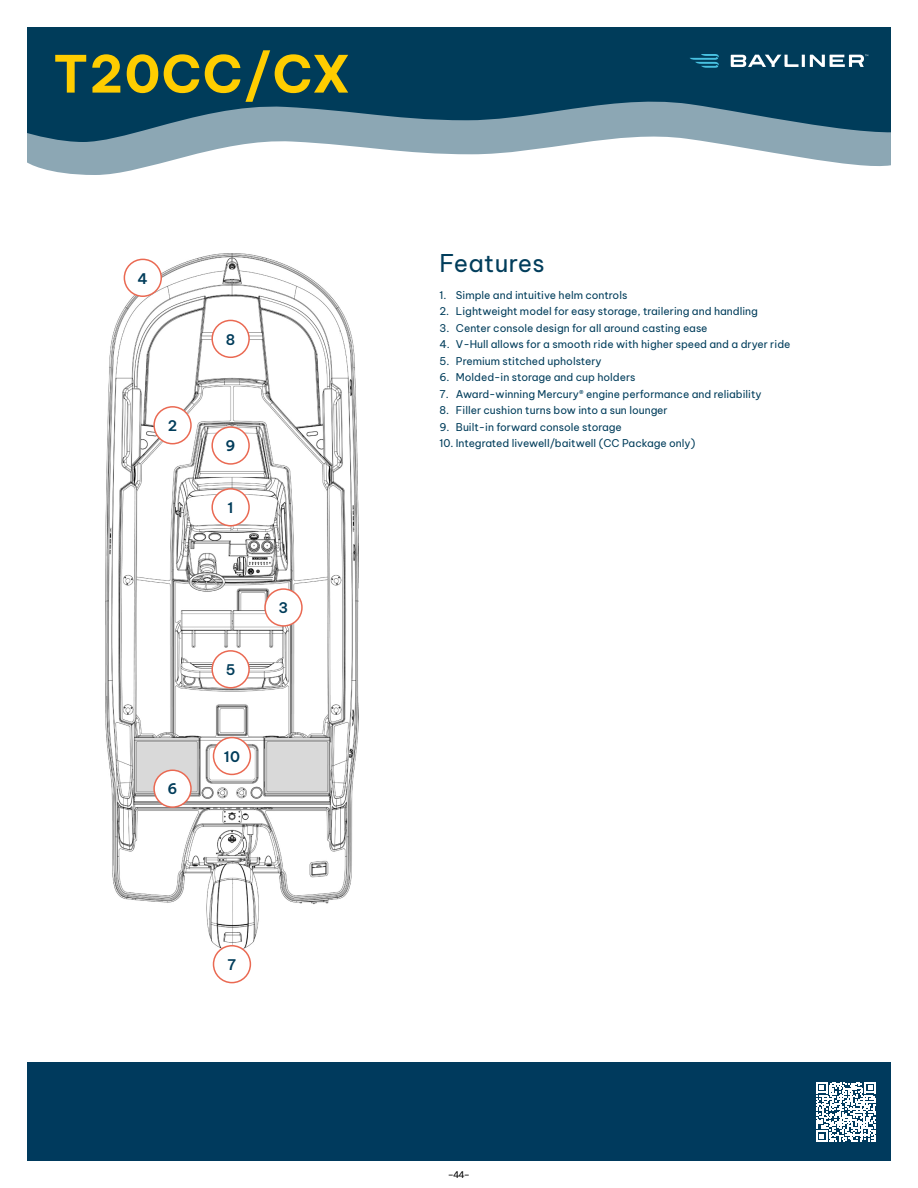
<style>
.page{position:relative;width:918px;height:1188px;background:#fff}
.page>*{position:absolute;margin:0;border:0;box-sizing:border-box;transform-origin:0 0}
.t1{font:700 51px "Be Vietnam Pro";letter-spacing:.025em;color:#ffcd00}
.SUBHEAD_-_N{font:24px "Be Vietnam Pro";letter-spacing:.015em;color:#013d5b}
.Layout_view{font:600 14.4px "Be Vietnam Pro";color:#003c5a}
.t2{font:10.5px "Be Vietnam Pro";color:#013d5b}
.t3{font:9px "Be Vietnam Pro";color:#000}
</style>
<div class="page">
<div style="left:27px;top:27px;width:864px;height:75px;background:#003c5a"></div>
<svg style="left:27px;top:102px;width:864px;height:73px;fill:#8ca7b4"></svg>
<svg style="left:690px;top:54px;width:29px;height:14px"></svg>
<div style="left:27px;top:1063px;width:864px;height:98px;background:#003a5d"></div>
<svg style="left:731px;top:55px;width:137px;height:12px"></svg>
<img style="left:105px;top:253px;width:254px;height:697px">
<div style="left:212px;top:489px;width:37px;height:37px;background:#fff;border-radius:50%"></div>
<div style="left:211px;top:488px;width:39px;height:38px;border:2px solid #ea6952;border-radius:50%"></div>
<div style="left:265px;top:589px;width:37px;height:37px;background:#fff;border-radius:50%"></div>
<div style="left:264px;top:588px;width:39px;height:39px;border:2px solid #ea6952;border-radius:50%"></div>
<div style="left:154px;top:407px;width:37px;height:37px;background:#fff;border-radius:50%"></div>
<div style="left:153px;top:406px;width:39px;height:38px;border:2px solid #ea6952;border-radius:50%"></div>
<div style="left:212px;top:320px;width:37px;height:37px;background:#fff;border-radius:50%"></div>
<div style="left:211px;top:320px;width:39px;height:38px;border:2px solid #ea6952;border-radius:50%"></div>
<div style="left:124px;top:259px;width:37px;height:37px;background:#fff;border-radius:50%"></div>
<div style="left:124px;top:259px;width:38px;height:38px;border:2px solid #ea6952;border-radius:50%"></div>
<div style="left:212px;top:651px;width:37px;height:37px;background:#fff;border-radius:50%"></div>
<div style="left:211px;top:650px;width:39px;height:38px;border:2px solid #ea6952;border-radius:50%"></div>
<div style="left:214px;top:946px;width:36px;height:37px;background:#fff;border-radius:50%"></div>
<div style="left:213px;top:945px;width:38px;height:38px;border:2px solid #ea6952;border-radius:50%"></div>
<div style="left:154px;top:770px;width:37px;height:37px;background:#fff;border-radius:50%"></div>
<div style="left:153px;top:769px;width:39px;height:39px;border:2px solid #ea6952;border-radius:50%"></div>
<svg style="left:816px;top:1082px;width:60px;height:60px"></svg>
<div style="left:212px;top:427px;width:37px;height:37px;background:#fff;border-radius:50%"></div>
<div style="left:211px;top:426px;width:39px;height:39px;border:2px solid #ea6952;border-radius:50%"></div>
<div style="left:214px;top:738px;width:36px;height:36px;background:#fff;border-radius:50%"></div>
<div style="left:213px;top:737px;width:38px;height:38px;border:2px solid #ea6952;border-radius:50%"></div>
<p class="t1" style="left:53px;top:30px;width:299px">T20CC/CX</p>
<p class="Layout_view" style="left:138px;top:266px;width:12px">4</p>
<p class="Layout_view" style="left:168px;top:413px;width:11px">2</p>
<p class="Layout_view" style="left:168px;top:777px;width:11px">6</p>
<p class="Layout_view" style="left:226px;top:327px;width:11px">8</p>
<p class="Layout_view" style="left:226px;top:434px;width:11px">9</p>
<p class="Layout_view" style="left:228px;top:496px;width:7px">1</p>
<p class="Layout_view" style="left:226px;top:658px;width:11px">5</p>
<p class="Layout_view" style="left:224px;top:744px;width:18px">10</p>
<p class="Layout_view" style="left:279px;top:596px;width:11px">3</p>
<p class="Layout_view" style="left:228px;top:952px;width:10px">7</p>
<p class="SUBHEAD_-_N" style="left:439px;top:244px;width:107px">Features</p>
<p class="t2" style="left:439px;top:286px;width:189px">1. Simple and intuitive helm controls</p>
<p class="t2" style="left:439px;top:302px;width:320px">2. Lightweight model for easy storage, trailering and handling</p>
<p class="t2" style="left:439px;top:319px;width:270px">3. Center console design for all around casting ease</p>
<p class="t2" style="left:439px;top:335px;width:353px">4. V-Hull allows for a smooth ride with higher speed and a dryer ride</p>
<p class="t2" style="left:439px;top:352px;width:164px">5. Premium stitched upholstery</p>
<p class="t2" style="left:439px;top:368px;width:198px">6. Molded-in storage and cup holders</p>
<p class="t2" style="left:439px;top:385px;width:324px">7. Award-winning Mercury® engine performance and reliability</p>
<p class="t2" style="left:439px;top:401px;width:230px">8. Filler cushion turns bow into a sun lounger</p>
<p class="t2" style="left:439px;top:418px;width:184px">9. Built-in forward console storage</p>
<p class="t2" style="left:439px;top:434px;width:257px">10. Integrated livewell/baitwell (CC Package only)</p>
<p class="t3" style="left:448px;top:1167px;width:24px">–44–</p>
</div>
